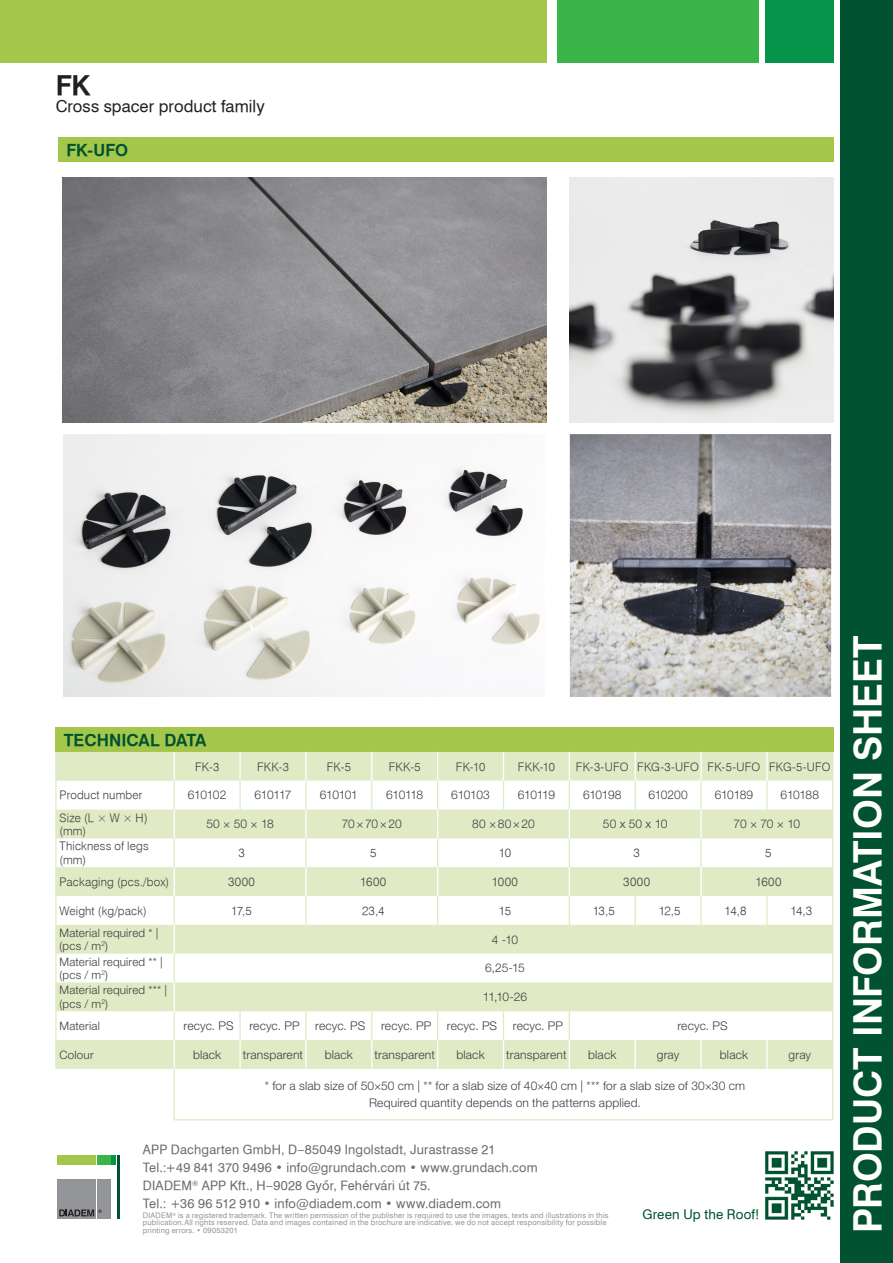
<style>
.page{position:relative;width:893px;height:1263px;background:#fff}
.page>*{position:absolute;margin:0;border:0;box-sizing:border-box;transform-origin:0 0}
.t1{font:37.8px "H Swiss 721 BT Bold";letter-spacing:-.005em;color:#fff}
.t2{font:27px "H Swiss 721 BT Bold";color:#231f20}
.t3{font:16.5px "H Swiss 721 BT";letter-spacing:.005em;color:#231f20}
.cimsor{font:16.5px "H Swiss 721 BT Bold";color:#015230}
.nemet_folyo_szoveg{font:13.2px "H Swiss 721 BT";letter-spacing:.015em;color:#015230}
.nemet_folyo_szoveg-2{font:12.75px "H Swiss 721 BT";letter-spacing:.015em;color:#6c6d70}
.tablazat{font:300 12px "Helvetica Neue LT Pro";letter-spacing:.01em;color:#3e3e3f}
.tablazat-2{font:12px "H Swiss 721 Light BT";letter-spacing:.03em;color:#3e3e3f}
.tablazat-3{font:11.55px/13px "H Swiss 721 Light BT";letter-spacing:.015em;color:#3e3e3f}
.tablazat-4{font:300 11.55px/13px "Helvetica Neue LT Pro";letter-spacing:.015em;color:#3e3e3f}
.nemet_folyo_szoveg-3{font:7.5px "H Swiss 721 BT";letter-spacing:.025em;color:#939598}
</style>
<div class="page">
<div style="left:557px;top:0;width:202px;height:63px;background:#3ab54a"></div>
<div style="left:765px;top:0;width:68px;height:63px;background:#06934a"></div>
<div style="left:841px;top:0;width:52px;height:1263px;background:#015230"></div>
<img style="left:765px;top:1151px;width:69px;height:69px">
<svg style="left:57px;top:1155px;width:63px;height:64px"></svg>
<div style="left:0;top:0;width:546px;height:63px;background:#a4c64b"></div>
<div style="left:55px;top:727px;width:778px;height:25px;background:#a4c64b"></div>
<hr style="left:174px;top:1069px;width:1px;height:50px;background:#e0eac5">
<hr style="left:174px;top:1119px;width:66px;height:1px;background:#e0eac5">
<hr style="left:240px;top:1119px;width:66px;height:1px;background:#e0eac5">
<hr style="left:306px;top:1119px;width:66px;height:1px;background:#e0eac5">
<hr style="left:372px;top:1119px;width:66px;height:1px;background:#e0eac5">
<hr style="left:438px;top:1119px;width:65px;height:1px;background:#e0eac5">
<hr style="left:503px;top:1119px;width:66px;height:1px;background:#e0eac5">
<hr style="left:569px;top:1119px;width:66px;height:1px;background:#e0eac5">
<hr style="left:635px;top:1119px;width:66px;height:1px;background:#e0eac5">
<hr style="left:701px;top:1119px;width:66px;height:1px;background:#e0eac5">
<hr style="left:767px;top:1119px;width:66px;height:1px;background:#e0eac5">
<hr style="left:832px;top:1069px;width:1px;height:50px;background:#e0eac5">
<hr style="left:55px;top:752px;width:2px;height:29px;background:#e0eac5">
<hr style="left:55px;top:781px;width:2px;height:28px;background:#e0eac5">
<hr style="left:55px;top:809px;width:2px;height:29px;background:#e0eac5">
<hr style="left:55px;top:838px;width:2px;height:29px;background:#e0eac5">
<hr style="left:55px;top:867px;width:2px;height:29px;background:#e0eac5">
<hr style="left:55px;top:896px;width:2px;height:29px;background:#e0eac5">
<hr style="left:55px;top:925px;width:2px;height:29px;background:#e0eac5">
<hr style="left:55px;top:954px;width:2px;height:28px;background:#e0eac5">
<hr style="left:55px;top:982px;width:2px;height:29px;background:#e0eac5">
<hr style="left:55px;top:1011px;width:2px;height:29px;background:#e0eac5">
<hr style="left:55px;top:1040px;width:2px;height:29px;background:#e0eac5">
<svg style="left:56px;top:752px;width:777px;height:317px"></svg>
<hr style="left:700px;top:809px;width:2px;height:29px;background:#fff">
<div style="left:58px;top:138px;width:775px;height:24px;background:#a4c64b"></div>
<img style="left:63px;top:177px;width:483px;height:245px">
<img style="left:570px;top:177px;width:263px;height:245px">
<img style="left:570px;top:434px;width:261px;height:263px">
<img style="left:64px;top:434px;width:476px;height:263px">
<p class="t2" style="left:56px;top:69px;width:36px">FK</p>
<p class="t3" style="left:56px;top:96px;width:210px">Cross spacer product family</p>
<p class="cimsor" style="left:66px;top:140px;width:63px">FK-UFO</p>
<p class="cimsor" style="left:64px;top:730px;width:144px">TECHNICAL DATA</p>
<p class="tablazat-3" style="left:195px;top:760px;width:26px">FK-3</p>
<p class="tablazat-3" style="left:257px;top:760px;width:33px">FKK-3</p>
<p class="tablazat-3" style="left:327px;top:760px;width:26px">FK-5</p>
<p class="tablazat-3" style="left:389px;top:760px;width:34px">FKK-5</p>
<p class="tablazat-3" style="left:456px;top:760px;width:31px">FK-10</p>
<p class="tablazat-3" style="left:518px;top:760px;width:38px">FKK-10</p>
<p class="tablazat-3" style="left:576px;top:760px;width:54px">FK-3-UFO</p>
<p class="tablazat-3" style="left:637px;top:760px;width:63px">FKG-3-UFO</p>
<p class="tablazat-3" style="left:708px;top:760px;width:54px">FK-5-UFO</p>
<p class="tablazat-3" style="left:769px;top:760px;width:63px">FKG-5-UFO</p>
<p class="tablazat-3" style="left:60px;top:789px;width:84px">Product number</p>
<p class="tablazat" style="left:188px;top:788px;width:40px">610102</p>
<p class="tablazat" style="left:255px;top:788px;width:38px">610117</p>
<p class="tablazat" style="left:320px;top:788px;width:40px">610101</p>
<p class="tablazat" style="left:386px;top:788px;width:39px">610118</p>
<p class="tablazat" style="left:451px;top:788px;width:40px">610103</p>
<p class="tablazat" style="left:518px;top:788px;width:39px">610119</p>
<p class="tablazat" style="left:583px;top:788px;width:40px">610198</p>
<p class="tablazat" style="left:648px;top:788px;width:41px">610200</p>
<p class="tablazat" style="left:715px;top:788px;width:40px">610189</p>
<p class="tablazat" style="left:781px;top:788px;width:40px">610188</p>
<p class="tablazat-3" style="left:60px;top:811px;width:90px">Size (L × W × H) (mm)</p>
<p class="tablazat" style="left:206px;top:817px;width:69px">50 × 50 × 18</p>
<p class="tablazat" style="left:342px;top:817px;width:61px">70×70×20</p>
<p class="tablazat" style="left:472px;top:817px;width:64px">80 ×80×20</p>
<p class="tablazat" style="left:603px;top:817px;width:66px">50 x 50 x 10</p>
<p class="tablazat" style="left:734px;top:817px;width:68px">70 × 70 × 10</p>
<p class="tablazat-3" style="left:60px;top:840px;width:91px">Thickness of legs (mm)</p>
<p class="tablazat-2" style="left:238px;top:845px;width:8px">3</p>
<p class="tablazat-2" style="left:370px;top:845px;width:8px">5</p>
<p class="tablazat-2" style="left:499px;top:845px;width:14px">10</p>
<p class="tablazat-2" style="left:633px;top:845px;width:8px">3</p>
<p class="tablazat-2" style="left:765px;top:845px;width:8px">5</p>
<p class="tablazat-3" style="left:60px;top:875px;width:111px">Packaging (pcs./box)</p>
<p class="tablazat-2" style="left:228px;top:874px;width:28px">3000</p>
<p class="tablazat-2" style="left:360px;top:874px;width:28px">1600</p>
<p class="tablazat-2" style="left:492px;top:874px;width:28px">1000</p>
<p class="tablazat-2" style="left:623px;top:874px;width:28px">3000</p>
<p class="tablazat-2" style="left:755px;top:874px;width:28px">1600</p>
<p class="tablazat-3" style="left:60px;top:904px;width:89px">Weight (kg/pack)</p>
<p class="tablazat-2" style="left:231px;top:903px;width:22px">17,5</p>
<p class="tablazat-2" style="left:362px;top:903px;width:24px">23,4</p>
<p class="tablazat-2" style="left:499px;top:903px;width:14px">15</p>
<p class="tablazat-2" style="left:593px;top:903px;width:24px">13,5</p>
<p class="tablazat-2" style="left:659px;top:903px;width:23px">12,5</p>
<p class="tablazat-2" style="left:725px;top:903px;width:23px">14,8</p>
<p class="tablazat-2" style="left:790px;top:903px;width:23px">14,3</p>
<p class="tablazat-4" style="left:60px;top:926px;width:100px">Material required * | (pcs / m<sup>2</sup>)</p>
<p class="tablazat" style="left:492px;top:932px;width:28px">4 -10</p>
<p class="tablazat-4" style="left:60px;top:955px;width:105px">Material required ** | (pcs / m<sup>2</sup>)</p>
<p class="tablazat" style="left:485px;top:961px;width:41px">6,25-15</p>
<p class="tablazat-4" style="left:60px;top:983px;width:109px">Material required *** | (pcs / m<sup>2</sup>)</p>
<p class="tablazat" style="left:483px;top:989px;width:46px">11,10-26</p>
<p class="tablazat-4" style="left:60px;top:1019px;width:42px">Material</p>
<p class="tablazat" style="left:184px;top:1018px;width:52px">recyc. PS</p>
<p class="tablazat" style="left:249px;top:1018px;width:52px">recyc. PP</p>
<p class="tablazat" style="left:315px;top:1018px;width:52px">recyc. PS</p>
<p class="tablazat" style="left:381px;top:1018px;width:52px">recyc. PP</p>
<p class="tablazat" style="left:447px;top:1018px;width:52px">recyc. PS</p>
<p class="tablazat" style="left:513px;top:1018px;width:52px">recyc. PP</p>
<p class="tablazat" style="left:677px;top:1018px;width:52px">recyc. PS</p>
<p class="tablazat-4" style="left:60px;top:1048px;width:36px">Colour</p>
<p class="tablazat" style="left:193px;top:1047px;width:30px">black</p>
<p class="tablazat" style="left:243px;top:1047px;width:62px">transparent</p>
<p class="tablazat" style="left:325px;top:1047px;width:30px">black</p>
<p class="tablazat" style="left:375px;top:1047px;width:62px">transparent</p>
<p class="tablazat" style="left:456px;top:1047px;width:30px">black</p>
<p class="tablazat" style="left:506px;top:1047px;width:62px">transparent</p>
<p class="tablazat" style="left:588px;top:1047px;width:30px">black</p>
<p class="tablazat" style="left:657px;top:1047px;width:24px">gray</p>
<p class="tablazat" style="left:720px;top:1047px;width:30px">black</p>
<p class="tablazat" style="left:789px;top:1047px;width:24px">gray</p>
<p class="tablazat" style="left:265px;top:1078px;width:482px">* for a slab size of 50×50 cm | ** for a slab size of 40×40 cm | *** for a slab size of 30×30 cm</p>
<p class="tablazat" style="left:369px;top:1095px;width:273px">Required quantity depends on the patterns applied.</p>
<p class="nemet_folyo_szoveg-2" style="left:143px;top:1141px;width:354px">APP Dachgarten GmbH, D–85049 Ingolstadt, Jurastrasse 21</p>
<p class="nemet_folyo_szoveg-2" style="left:143px;top:1160px;width:396px">Tel.:+49 841 370 9496 • info@grundach.com • www.grundach.com</p>
<p class="nemet_folyo_szoveg-2" style="left:143px;top:1178px;width:289px">DIADEM<sup>®</sup> APP Kft., H–9028 Gyôr, Fehérvári út 75.</p>
<p class="nemet_folyo_szoveg-2" style="left:143px;top:1196px;width:360px">Tel.: +36 96 512 910 • info@diadem.com • www.diadem.com</p>
<p class="nemet_folyo_szoveg-3" style="left:143px;top:1211px;width:467px">DIADEM<sup>®</sup> is a registered trademark. The written permission of the publisher is required to use the images, texts and illustrations in this</p>
<p class="nemet_folyo_szoveg-3" style="left:143px;top:1218px;width:465px">publication.All rights reserved. Data and images contained in the brochure are indicative, we do not accept responsibility for possible</p>
<p class="nemet_folyo_szoveg-3" style="left:143px;top:1226px;width:96px">printing errors. • 09053201</p>
<p class="nemet_folyo_szoveg" style="left:642px;top:1206px;width:119px">Green Up the Roof!</p>
<p class="t1" style="left:845px;top:1233px;width:599px;rotate:-90deg">PRODUCT INFORMATION SHEET</p>
</div>
